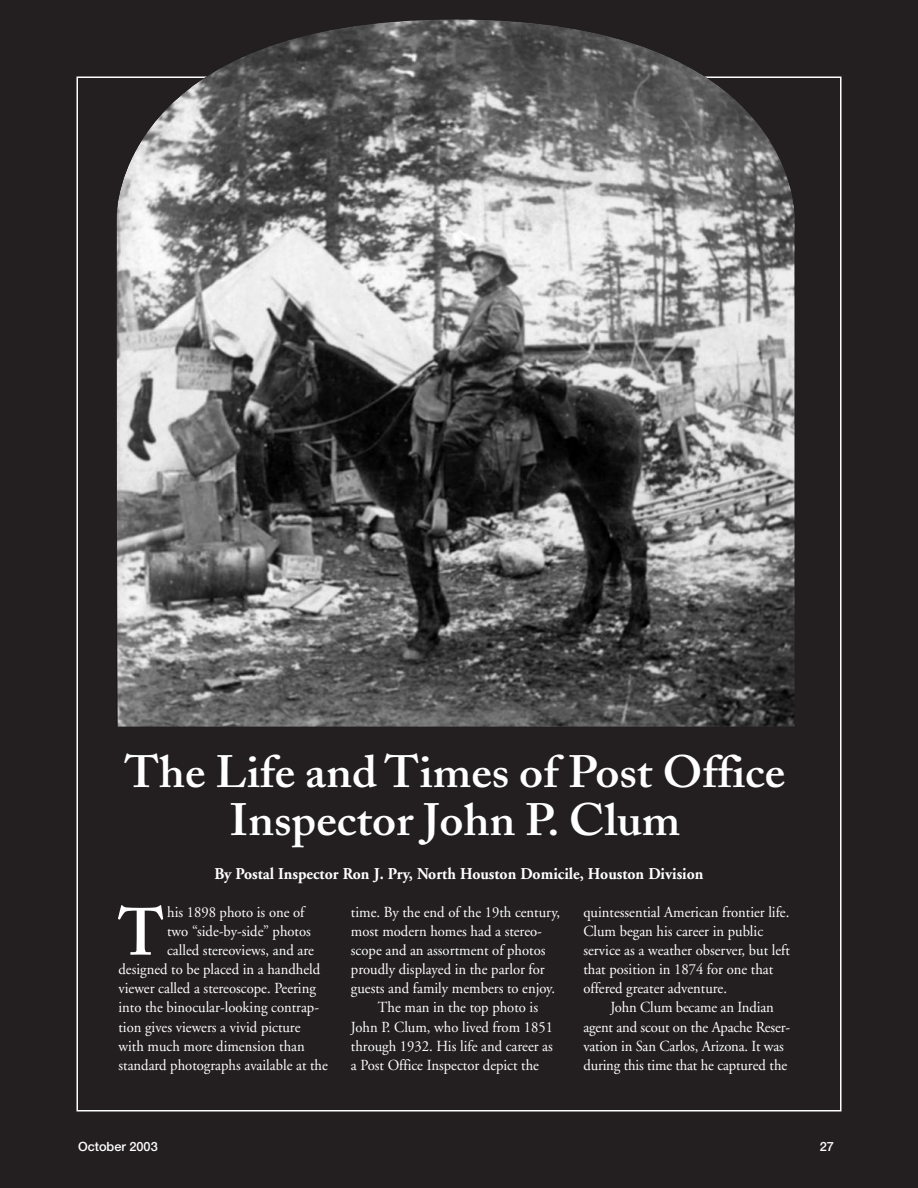
<style>
.page{position:relative;width:918px;height:1188px;background:#231f20}
.page>*{position:absolute;margin:0;border:0;box-sizing:border-box;transform-origin:0 0}
.t1{font:600 66px "Adobe Caslon";color:#fff;scale:.95 1}
.t2{font:600 45px/48px "Adobe Caslon";color:#fff;text-align:center;scale:1.05 1}
.t3{font:700 16.5px "Adobe Garamond";color:#fff;scale:.95 1}
.t4{font:15.3px/19px "Adobe Garamond";color:#fff;scale:.95 1}
.t5{font:500 12.75px "Helvetica Neue";color:#fff}
</style>
<div class="page">
<img style="left:117px;top:19px;width:678px;height:708px">
<h2 class="t2" style="left:125px;top:753px;width:631px">The Life and Times of Post Office<br>Inspector John P. Clum</h2>
<p class="t3" style="left:214px;top:867px;width:516px">By Postal Inspector Ron J. Pry, North Houston Domicile, Houston Division</p>
<h1 class="t1" style="left:118px;top:906px;width:49px">T</h1>
<p class="t4" style="left:167px;top:904px;width:146px">his 1898 photo is one of</p>
<p class="t4" style="left:167px;top:923px;width:153px">two “side-by-side” photos</p>
<p class="t4" style="left:167px;top:942px;width:156px">called stereoviews, and are</p>
<p class="t4" style="left:118px;top:961px;width:214px">designed to be placed in a handheld</p>
<p class="t4" style="left:118px;top:980px;width:209px">viewer called a stereoscope. Peering</p>
<p class="t4" style="left:118px;top:1000px;width:213px">into the binocular-looking contrap-</p>
<p class="t4" style="left:118px;top:1019px;width:193px">tion gives viewers a vivid picture</p>
<p class="t4" style="left:118px;top:1038px;width:198px">with much more dimension than</p>
<p class="t4" style="left:118px;top:1057px;width:222px">standard photographs available at the</p>
<p class="t4" style="left:351px;top:904px;width:222px">time. By the end of the 19th century,</p>
<p class="t4" style="left:351px;top:923px;width:203px">most modern homes had a stereo-</p>
<p class="t4" style="left:351px;top:942px;width:206px">scope and an assortment of photos</p>
<p class="t4" style="left:351px;top:961px;width:206px">proudly displayed in the parlor for</p>
<p class="t4" style="left:351px;top:980px;width:216px">guests and family members to enjoy.</p>
<p class="t4" style="left:378px;top:1000px;width:170px">The man in the top photo is</p>
<p class="t4" style="left:351px;top:1019px;width:214px">John P. Clum, who lived from 1851</p>
<p class="t4" style="left:351px;top:1038px;width:214px">through 1932. His life and career as</p>
<p class="t4" style="left:351px;top:1057px;width:200px">a Post Office Inspector depict the</p>
<p class="t4" style="left:583px;top:904px;width:219px">quintessential American frontier life.<br>Clum began his career in public service as a weather observer, but left that position in 1874 for one that offered greater adventure.</p>
<p class="t4" style="left:583px;top:1000px;width:219px;text-indent:27px">John Clum became an Indian agent and scout on the Apache Reser&shy;vation in San Carlos, Arizona. It was during this time that he captured the</p>
<p class="t5" style="left:78px;top:1141px;width:81px">October 2003</p>
<p class="t5" style="left:820px;top:1141px;width:16px">27</p>
</div>
